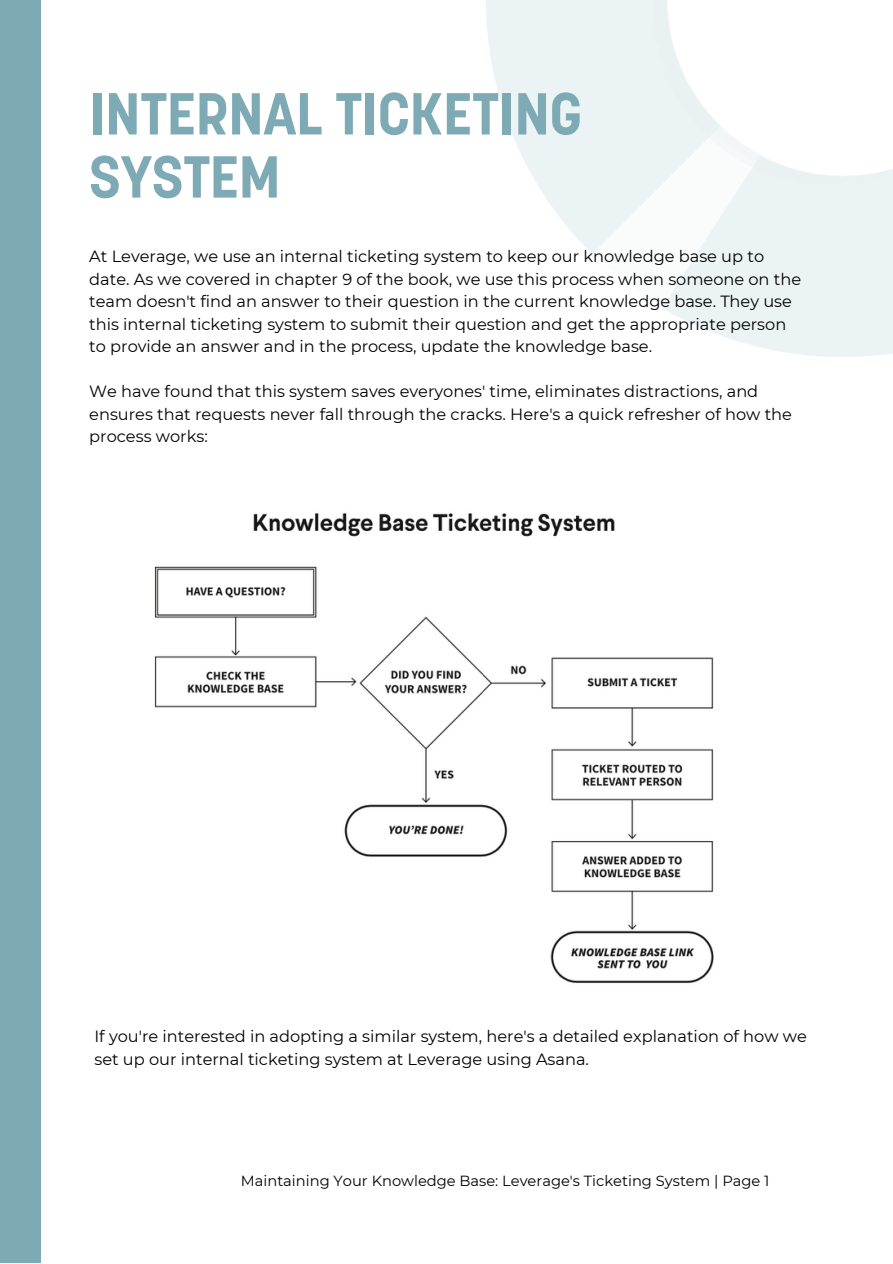
<style>
.page{position:relative;width:893px;height:1264px;background:#fff}
.page>*{position:absolute;margin:0;border:0;box-sizing:border-box;transform-origin:0 0}
.t1{font:700 58.65px/63.2px "Korolev";color:#7eaab5}
.t2{font:16.2px/22.5px "Montserrat";color:#000}
.t3{font:14.7px "Montserrat";color:#000}
</style>
<div class="page">
<div style="left:0;top:0;width:40px;height:1262px;background:#7eaab5"></div>
<img style="left:154px;top:513px;width:560px;height:470px">
<h1 class="t1" style="left:89px;top:88px;width:494px">INTERNAL TICKETING<br>SYSTEM</h1>
<p class="t2" style="left:89px;top:245px;width:713px">At Leverage, we use an internal ticketing system to keep our knowledge base up to date. As we covered in chapter 9 of the book, we use this process when someone on the team doesn't find an answer to their question in the current knowledge base. They use this internal ticketing system to submit their question and get the appropriate person to provide an answer and in the process, update the knowledge base.</p>
<p class="t2" style="left:89px;top:380px;width:704px">We have found that this system saves everyones' time, eliminates distractions, and ensures that requests never fall through the cracks. Here's a quick refresher of how the process works:</p>
<p class="t2" style="left:94px;top:1025px;width:713px">If you're interested in adopting a similar system, here's a detailed explanation of how we set up our internal ticketing system at Leverage using Asana.</p>
<p class="t3" style="left:241px;top:1171px;width:530px">Maintaining Your Knowledge Base: Leverage's Ticketing System | Page 1</p>
</div>
